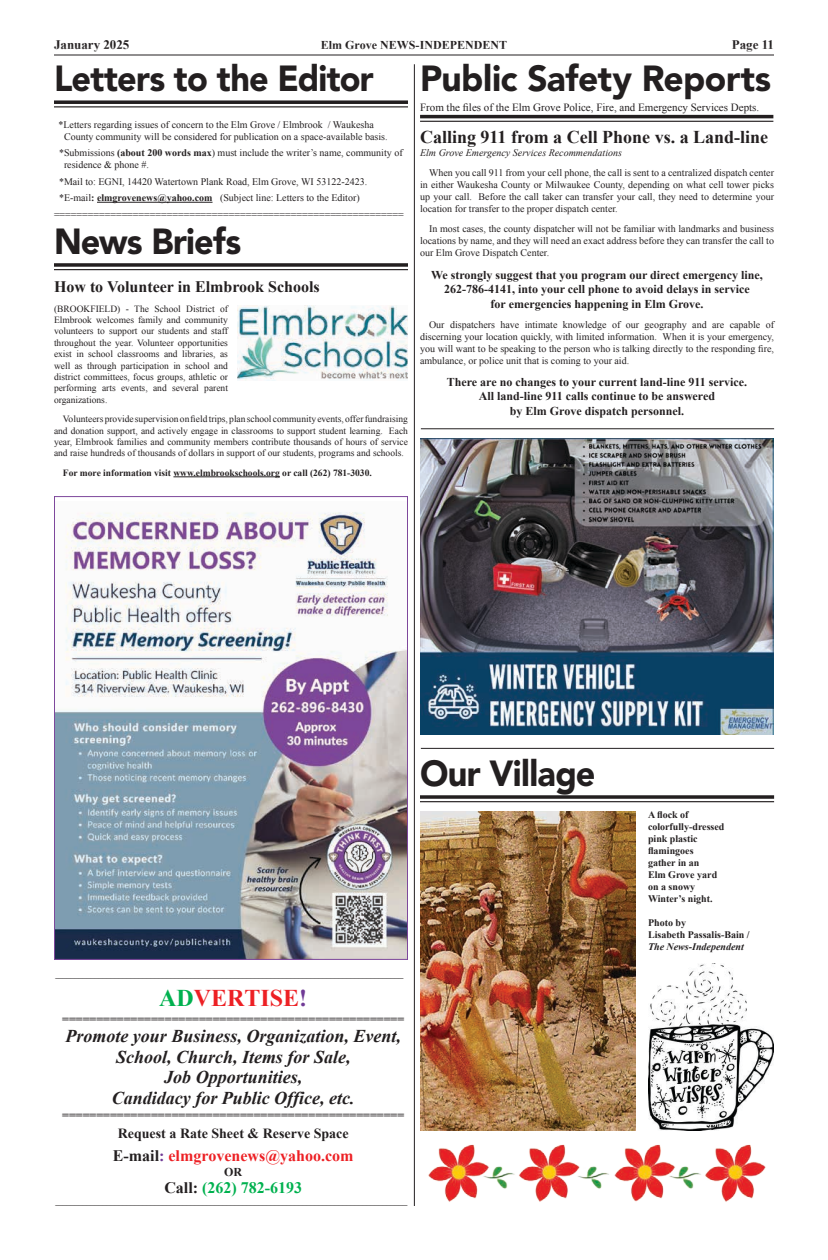
<style>
.page{position:relative;width:828px;height:1260px;background:#fff}
.page>*{position:absolute;margin:0;border:0;box-sizing:border-box;transform-origin:0 0}
.t1{font:900 36px "Avenir LT Std";letter-spacing:-.02em;color:#231f20;scale:.95 1}
.t2{font:900 36px "Avenir LT Std";letter-spacing:-.02em;color:#231f20}
.t3{font:700 24px "Times New Roman";color:#ed2024}
.t4{font:italic 700 18px/20.7px "Times New Roman";color:#231f20;text-align:center}
.t5{font:700 18px "Times New Roman";color:#231f20}
.t6{font:700 16px "Times New Roman";color:#231f20}
.t7{font:700 16px "Times New Roman";color:#ed2024}
.t8{font:700 16px "Times New Roman";color:#00b14f}
.t9{font:700 14px "Times New Roman";color:#231f20}
.t10{font:700 13px "Times New Roman";color:#231f20}
.t11{font:700 12px/14.4px "Times New Roman";color:#231f20;text-align:center}
.t12{font:11px "Times New Roman";color:#231f20}
.t13{font:10px/12px "Times New Roman";color:#231f20;text-align:justify}
.t14{font:700 10px/12px "Times New Roman";color:#231f20}
.t15{font:italic 10px "Times New Roman";color:#231f20}
.t16{font:italic 700 10px "Times New Roman";color:#231f20}
.t17{font:9.5px/11.4px "Times New Roman";color:#231f20;text-align:justify}
.t18{font:700 9.5px "Times New Roman";color:#231f20}
.t19{font:700 8px "Times New Roman";color:#231f20}
.s1{font-weight:700}
.s2{color:#00b14f}
.s3{color:#703a96}
.s4{color:#231f20}
</style>
<div class="page">
<hr style="left:414px;top:64px;width:1px;height:1142px;background:#231f20">
<hr style="left:421px;top:748px;width:353px;height:1px;background:#231f20">
<hr style="left:421px;top:428px;width:353px;height:1px;background:#231f20">
<hr style="left:420px;top:115px;width:353px;height:3px;background:#231f20">
<hr style="left:420px;top:121px;width:353px;height:1px;background:#231f20">
<img style="left:420px;top:811px;width:216px;height:320px">
<svg style="left:54px;top:100px;width:354px;height:4px"></svg>
<hr style="left:54px;top:106px;width:354px;height:1px;background:#231f20">
<hr style="left:97px;top:202px;width:116px;height:1px;background:#231f20">
<img style="left:237px;top:305px;width:171px;height:75px">
<hr style="left:173px;top:476px;width:107px;height:1px;background:#231f20">
<svg style="left:54px;top:263px;width:354px;height:4px"></svg>
<hr style="left:54px;top:269px;width:354px;height:1px;background:#231f20">
<svg style="left:420px;top:795px;width:354px;height:4px"></svg>
<hr style="left:420px;top:801px;width:354px;height:1px;background:#231f20">
<img style="left:421px;top:439px;width:352px;height:295px">
<img style="left:56px;top:512px;width:350px;height:446px">
<img style="left:649px;top:964px;width:124px;height:167px">
<img style="left:428px;top:1144px;width:338px;height:58px">
<hr style="left:54px;top:54px;width:720px;height:2px;background:#231f20">
<h3 class="t10" style="left:54px;top:35px;width:77px">January 2025</h3>
<p class="t11" style="left:321px;top:37px;width:188px">Elm Grove NEWS-INDEPENDENT</p>
<h3 class="t10" style="left:732px;top:35px;width:44px">Page 11</h3>
<h1 class="t1" style="left:54px;top:57px;width:338px">Letters to the Editor</h1>
<p class="t13" style="left:64px;top:118px;width:325px;text-indent:-6px">*Letters regarding issues of concern to the Elm Grove / Elmbrook / Waukesha<br>County community will be considered for publication on a space-available basis.</p>
<p class="t13" style="left:64px;top:147px;width:340px;text-indent:-5px">*Submissions <span class="s1">(about 200 words max</span>) must include the writer’s name, community of residence &amp; phone #.</p>
<p class="t13" style="left:59px;top:175px;width:310px">*Mail to: EGNI, 14420 Watertown Plank Road, Elm Grove, WI 53122-2423.</p>
<p class="t13" style="left:59px;top:192px;width:302px">*E-mail<span class="s1">: elmgrovenews@yahoo.com</span> (Subject line: Letters to the Editor)</p>
<p class="t13" style="left:54px;top:209px;width:351px">==============================================================</p>
<h1 class="t1" style="left:54px;top:220px;width:199px">News Briefs</h1>
<h3 class="t6" style="left:54px;top:276px;width:267px">How to Volunteer in Elmbrook Schools</h3>
<p class="t17" style="left:54px;top:303px;width:176px">(BROOKFIELD) - The School District of Elmbrook welcomes family and community volunteers to support our students and staff throughout the year. Volunteer opportunities exist in school classrooms and libraries, as well as through participation in school and district committees, focus groups, athletic or performing arts events, and several parent organizations.</p>
<p class="t17" style="left:54px;top:413px;width:356px;text-indent:9px">Volunteers provide supervision on field trips, plan school community events, offer fundraising and donation support, and actively engage in classrooms to support student learning. Each year, Elmbrook families and community members contribute thousands of hours of service and raise hundreds of thousands of dollars in support of our students, programs and schools.</p>
<p class="t18" style="left:63px;top:466px;width:310px">For more information visit www.elmbrookschools.org or call (262) 781-3030.</p>
<h1 class="t2" style="left:420px;top:57px;width:353px">Public Safety Reports</h1>
<p class="t12" style="left:420px;top:100px;width:341px">From the files of the Elm Grove Police, Fire, and Emergency Services Depts.</p>
<h3 class="t5" style="left:420px;top:124px;width:350px">Calling 911 from a Cell Phone vs. a Land-line</h3>
<p class="t15" style="left:420px;top:146px;width:203px">Elm Grove Emergency Services Recommendations</p>
<p class="t13" style="left:420px;top:167px;width:355px;text-indent:9px">When you call 911 from your cell phone, the call is sent to a centralized dispatch center in either Waukesha County or Milwaukee County, depending on what cell tower picks up your call. Before the call taker can transfer your call, they need to determine your location for transfer to the proper dispatch center.</p>
<p class="t13" style="left:420px;top:223px;width:355px;text-indent:9px">In most cases, the county dispatcher will not be familiar with landmarks and business locations by name, and they will need an exact address before they can transfer the call to our Elm Grove Dispatch Center.</p>
<p class="t11" style="left:431px;top:267px;width:333px">We strongly suggest that you program our direct emergency line,<br>262-786-4141, into your cell phone to avoid delays in service<br>for emergencies happening in Elm Grove.</p>
<p class="t13" style="left:420px;top:318px;width:355px;text-indent:9px">Our dispatchers have intimate knowledge of our geography and are capable of discerning your location quickly, with limited information. When it is your emergency, you will want to be speaking to the person who is talking directly to the responding fire, ambulance, or police unit that is coming to your aid.</p>
<p class="t11" style="left:447px;top:374px;width:302px">There are no changes to your current land-line 911 service.<br>All land-line 911 calls continue to be answered<br>by Elm Grove dispatch personnel.</p>
<h1 class="t1" style="left:420px;top:752px;width:186px">Our Village</h1>
<p class="t19" style="left:56px;top:969px;width:349px">_______________________________________________________________________________________</p>
<h2 class="t3" style="left:159px;top:981px;width:150px"><span class="s2">AD</span>VERTISE<span class="s3">!</span></h2>
<p class="t11" style="left:62px;top:1011px;width:344px">==================================================</p>
<h3 class="t4" style="left:65px;top:1025px;width:337px">Promote your Business, Organization, Event, School, Church, Items for Sale,<br>Job Opportunities,<br>Candidacy for Public Office, etc.</h3>
<p class="t11" style="left:62px;top:1108px;width:344px">==================================================</p>
<h3 class="t9" style="left:118px;top:1124px;width:232px">Request a Rate Sheet &amp; Reserve Space</h3>
<h3 class="t7" style="left:113px;top:1144px;width:242px"><span class="s4">E-mail</span><span class="s3">:</span> elmgrovenews@yahoo.com</h3>
<p class="t11" style="left:224px;top:1164px;width:20px">OR</p>
<h3 class="t8" style="left:164px;top:1176px;width:139px"><span class="s4">Call:</span> (262) 782-6193</h3>
<p class="t19" style="left:56px;top:1196px;width:353px">________________________________________________________________________________________</p>
<p class="t14" style="left:648px;top:809px;width:78px">A flock of colorfully-dressed pink plastic flamingoes<br>gather in an<br>Elm Grove yard on a snowy<br>Winter’s night.</p>
<p class="t14" style="left:648px;top:917px;width:103px">Photo by<br>Lisabeth Passalis-Bain /</p>
<p class="t16" style="left:648px;top:940px;width:97px">The News-Independent</p>
</div>
